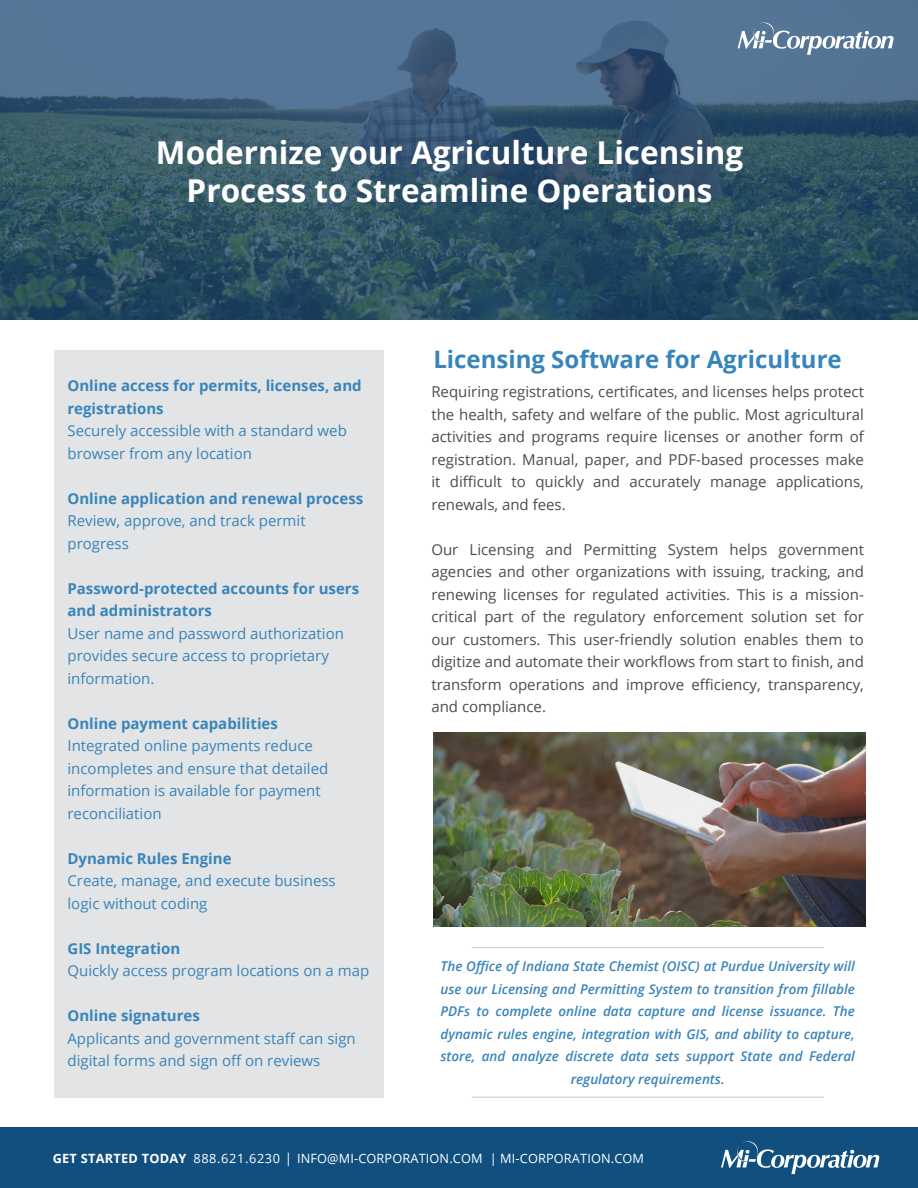
<style>
.page{position:relative;width:918px;height:1188px;background:#fff}
.page>*{position:absolute;margin:0;border:0;box-sizing:border-box;transform-origin:0 0}
.t1{font:700 31.5px/37.8px "Open Sans";color:#fff;text-align:center}
.t2{font:700 24px "Open Sans";color:#3785bb}
.t3{font:15px/22.5px "Open Sans";color:#4b4b51;text-align:justify}
.t4{font:15px/22.5px "Open Sans";color:#3984ba}
.t5{font:700 15px/22.5px "Open Sans";color:#3984ba}
.t6{font:italic 600 13.5px/22.5px "Open Sans";color:#3984ba;text-align:center}
.t7{font:12.75px "Open Sans";letter-spacing:.01em;color:#fff}
.s1{font-weight:700}
.s2{font-size:13.5px}
</style>
<div class="page">
<img style="left:0;top:0;width:918px;height:320px">
<svg style="left:738px;top:23px;width:156px;height:32px;background:#7992ac"></svg>
<div style="left:0;top:1128px;width:918px;height:60px;background:#11507e"></div>
<svg style="left:721px;top:1141px;width:158px;height:33px"></svg>
<img style="left:433px;top:733px;width:433px;height:194px">
<div style="left:54px;top:350px;width:330px;height:748px;background:#e2e4e5"></div>
<hr style="left:472px;top:1097px;width:352px;height:1px;background:#c5c8ca">
<hr style="left:472px;top:947px;width:352px;height:1px;background:#c5c8ca">
<p class="t1" style="left:156px;top:133px;width:589px">Modernize your Agriculture Licensing<br>Process to Streamline Operations</p>
<p class="t5" style="left:68px;top:374px;width:296px">Online access for permits, licenses, and registrations</p>
<p class="t4" style="left:68px;top:419px;width:281px">Securely accessible with a standard web browser from any location</p>
<p class="t5" style="left:68px;top:487px;width:297px">Online application and renewal process</p>
<p class="t4" style="left:68px;top:509px;width:240px">Review, approve, and track permit progress</p>
<p class="t5" style="left:68px;top:577px;width:293px">Password-protected accounts for users and administrators</p>
<p class="t4" style="left:68px;top:622px;width:278px">User name and password authorization provides secure access to proprietary information.</p>
<p class="t5" style="left:68px;top:712px;width:212px">Online payment capabilities</p>
<p class="t4" style="left:68px;top:734px;width:262px">Integrated online payments reduce incompletes and ensure that detailed information is available for payment reconciliation</p>
<p class="t5" style="left:68px;top:847px;width:166px">Dynamic Rules Engine</p>
<p class="t4" style="left:68px;top:869px;width:270px">Create, manage, and execute business logic without coding</p>
<p class="t5" style="left:68px;top:937px;width:114px">GIS Integration</p>
<p class="t4" style="left:68px;top:959px;width:303px">Quickly access program locations on a map</p>
<p class="t5" style="left:68px;top:1004px;width:134px">Online signatures</p>
<p class="t4" style="left:68px;top:1027px;width:290px">Applicants and government staff can sign digital forms and sign off on reviews</p>
<p class="t2" style="left:433px;top:342px;width:410px">Licensing Software for Agriculture</p>
<p class="t3" style="left:431px;top:380px;width:434px">Requiring registrations, certificates, and licenses helps protect the health, safety and welfare of the public. Most agricultural activities and programs require licenses or another form of registration. Manual, paper, and PDF-based processes make it difficult to quickly and accurately manage applications, renewals, and fees.</p>
<p class="t3" style="left:431px;top:538px;width:434px">Our Licensing and Permitting System helps government agencies and other organizations with issuing, tracking, and renewing licenses for regulated activities. This is a mission&shy;critical part of the regulatory enforcement solution set for our customers. This user-friendly solution enables them to digitize and automate their workflows from start to finish, and transform operations and improve efficiency, transparency, and compliance.</p>
<p class="t6" style="left:440px;top:955px;width:416px">The Office of Indiana State Chemist (OISC) at Purdue University will use our Licensing and Permitting System to transition from fillable PDFs to complete online data capture and license issuance. The dynamic rules engine, integration with GIS, and ability to capture, store, and analyze discrete data sets support State and Federal regulatory requirements.</p>
<p class="t7" style="left:53px;top:1150px;width:593px"><span class="s1">GET STARTED TODAY</span> 888.621.6230 <span class="s2">|</span> INFO@MI-CORPORATION.COM | MI-CORPORATION.COM</p>
</div>
